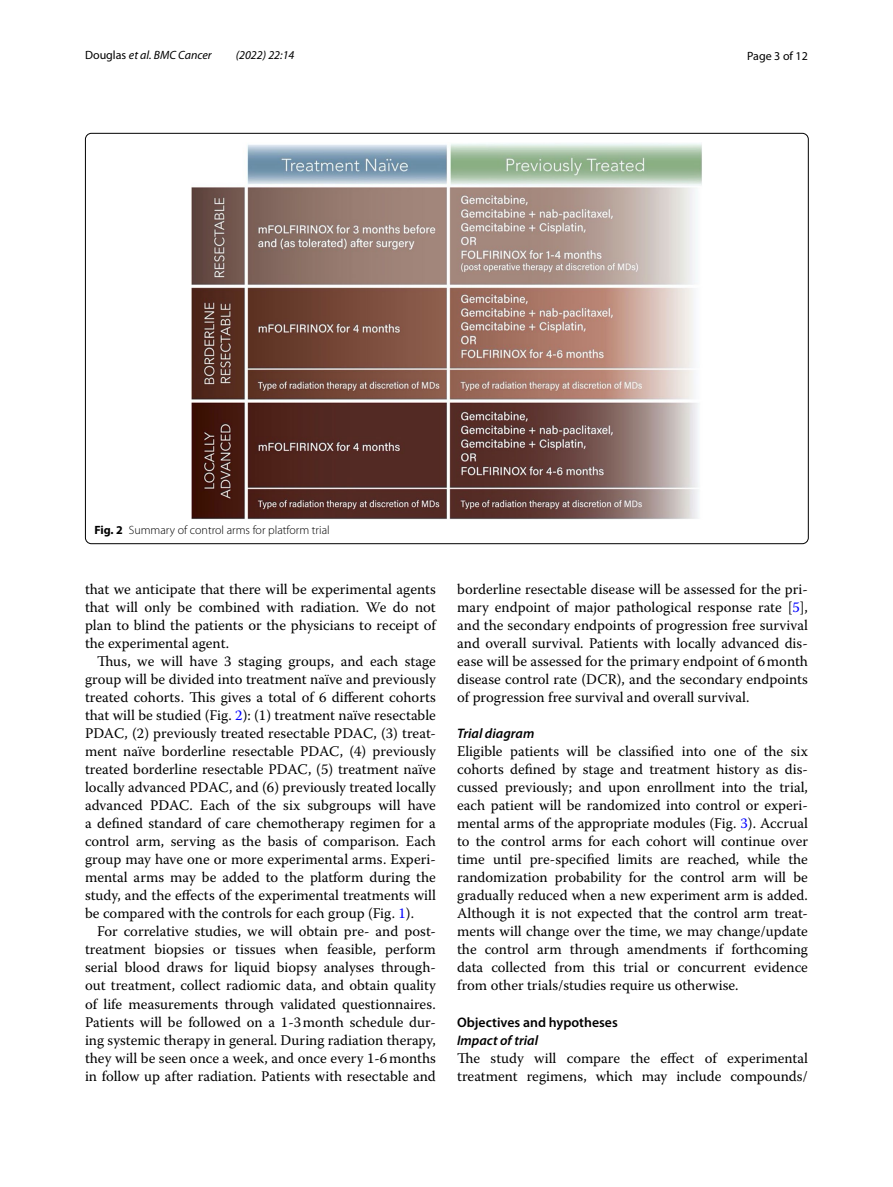
<style>
.page{position:relative;width:893px;height:1187px;background:#fff}
.page>*{position:absolute;margin:0;border:0;box-sizing:border-box;transform-origin:0 0}
.t1{font:14.7px/18px "Warnock Pro";color:#000;text-align:justify}
.t2{font:italic 600 13.8px "Myriad Pro";color:#000}
.t3{font:600 13.8px "Myriad Pro";color:#000}
.t4{font:300 12px "Myriad Pro";color:#000}
.t5{font:italic 12px "Myriad Pro";color:#000}
.t6{font:12px "Myriad Pro";color:#000}
.s1{font-style:normal}
.s2{font-weight:700}
.s3{color:#00f}
</style>
<div class="page">
<img style="left:192px;top:143px;width:510px;height:376px">
<p class="t5" style="left:85px;top:48px;width:128px"><span class="s1">Douglas</span> et al. BMC Cancer</p>
<p class="t5" style="left:236px;top:48px;width:60px">(2022) 22:14</p>
<p class="t6" style="left:747px;top:48px;width:62px">Page 3 of 12</p>
<p class="t4" style="left:94px;top:524px;width:237px"><span class="s2">Fig. 2</span> Summary of control arms for platform trial</p>
<p class="t1" style="left:85px;top:580px;width:352px">that we anticipate that there will be experimental agents that will only be combined with radiation. We do not plan to blind the patients or the physicians to receipt of the experimental agent.</p>
<p class="t1" style="left:85px;top:652px;width:352px;text-indent:12px">Thus, we will have 3 staging groups, and each stage group will be divided into treatment naïve and previously treated cohorts. This gives a total of 6 different cohorts that will be studied (Fig. <span class="s3">2</span>): (1) treatment naïve resectable PDAC, (2) previously treated resectable PDAC, (3) treat&shy;ment naïve borderline resectable PDAC, (4) previously treated borderline resectable PDAC, (5) treatment naïve locally advanced PDAC, and (6) previously treated locally advanced PDAC. Each of the six subgroups will have a defined standard of care chemotherapy regimen for a control arm, serving as the basis of comparison. Each group may have one or more experimental arms. Experi&shy;mental arms may be added to the platform during the study, and the effects of the experimental treatments will be compared with the controls for each group (Fig. <span class="s3">1</span>).</p>
<p class="t1" style="left:85px;top:922px;width:352px;text-indent:12px">For correlative studies, we will obtain pre- and post&shy;treatment biopsies or tissues when feasible, perform serial blood draws for liquid biopsy analyses through&shy;out treatment, collect radiomic data, and obtain quality of life measurements through validated questionnaires.<br>Patients will be followed on a 1-3month schedule dur&shy;ing systemic therapy in general. During radiation therapy, they will be seen once a week, and once every 1-6months in follow up after radiation. Patients with resectable and</p>
<p class="t1" style="left:457px;top:580px;width:352px">borderline resectable disease will be assessed for the pri&shy;mary endpoint of major pathological response rate [<span class="s3">5</span>], and the secondary endpoints of progression free survival and overall survival. Patients with locally advanced dis&shy;ease will be assessed for the primary endpoint of 6month disease control rate (DCR), and the secondary endpoints of progression free survival and overall survival.</p>
<p class="t2" style="left:457px;top:725px;width:79px">Trial diagram</p>
<p class="t1" style="left:457px;top:742px;width:352px">Eligible patients will be classified into one of the six cohorts defined by stage and treatment history as dis&shy;cussed previously; and upon enrollment into the trial, each patient will be randomized into control or experi&shy;mental arms of the appropriate modules (Fig. <span class="s3">3</span>). Accrual to the control arms for each cohort will continue over time until pre-specified limits are reached, while the randomization probability for the control arm will be gradually reduced when a new experiment arm is added.<br>Although it is not expected that the control arm treat&shy;ments will change over the time, we may change/update the control arm through amendments if forthcoming data collected from this trial or concurrent evidence from other trials/studies require us otherwise.</p>
<p class="t3" style="left:457px;top:1013px;width:162px">Objectives and hypotheses</p>
<p class="t2" style="left:457px;top:1030px;width:83px">Impact of trial</p>
<p class="t1" style="left:457px;top:1048px;width:352px">The study will compare the effect of experimental treatment regimens, which may include compounds/</p>
</div>
